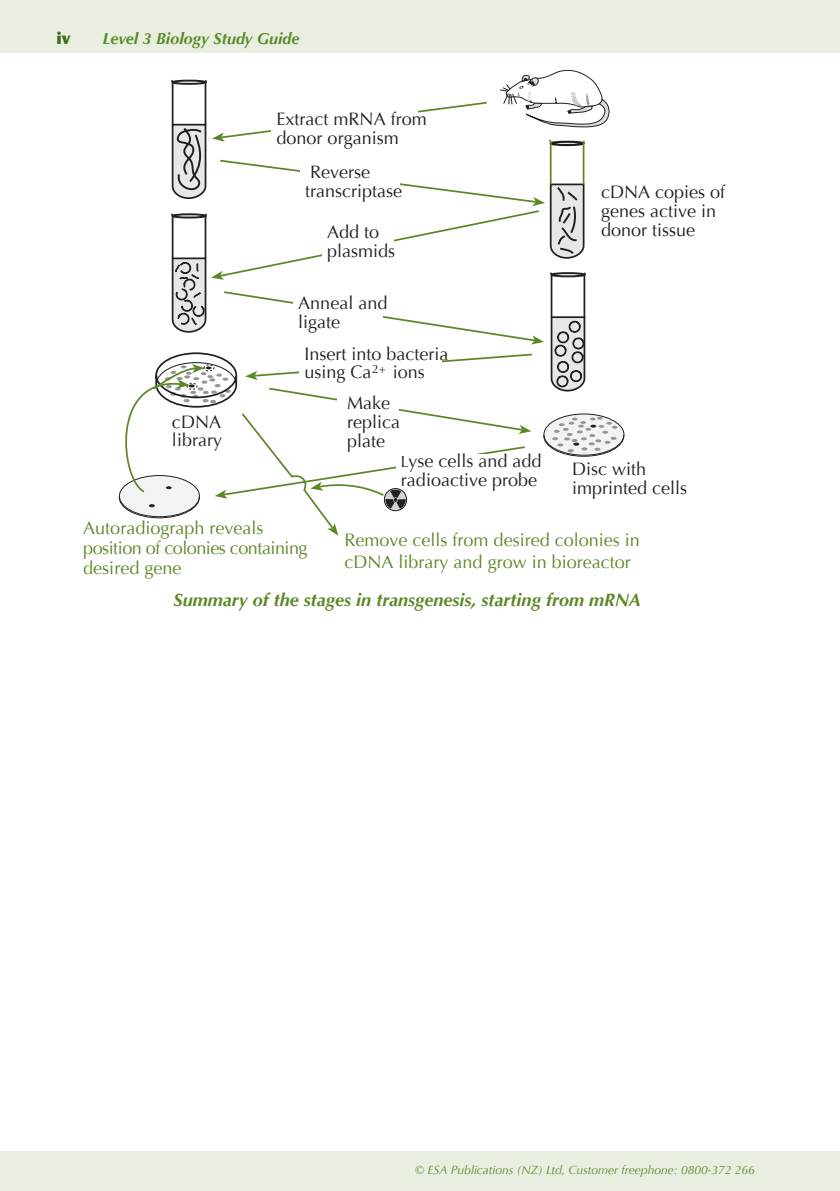
<style>
.page{position:relative;width:840px;height:1191px;background:#fff}
.page>*{position:absolute;margin:0;border:0;box-sizing:border-box;transform-origin:0 0}
.t1{font:18px/18.8px "Optima";color:#231f20}
.t2{font:18px/20px "Optima";color:#5c8727}
.Caption{font:italic 700 18px "Optima";color:#5c8727}
.t3{font:italic 700 16px "Optima";color:#5c8727}
.t4{font:900 16px "Optima";color:#446a19}
.t5{font:italic 12px "Optima";color:#5c8727}
.s1{font-size:16px}
</style>
<div class="page">
<div style="left:0;top:1151px;width:838px;height:40px;background:#e9efe0"></div>
<div style="left:0;top:0;width:838px;height:52px;background:#e9efe0"></div>
<svg style="left:118px;top:69px;width:506px;height:466px"></svg>
<p class="t4" style="left:56px;top:29px;width:15px">iv</p>
<p class="t3" style="left:102px;top:30px;width:198px">Level 3 Biology Study Guide</p>
<p class="t1" style="left:276px;top:110px;width:152px">Extract mRNA from donor organism</p>
<p class="t1" style="left:305px;top:163px;width:99px">Reverse transcriptase</p>
<p class="t1" style="left:327px;top:223px;width:70px">Add to plasmids</p>
<p class="t1" style="left:298px;top:294px;width:91px">Anneal and ligate</p>
<p class="t1" style="left:172px;top:412px;width:52px">cDNA library</p>
<p class="t1" style="left:304px;top:344px;width:146px">Insert into bacteria using Ca<sup>2+</sup> ions</p>
<p class="t1" style="left:347px;top:394px;width:55px">Make replica plate</p>
<p class="t1" style="left:600px;top:183px;width:126px">cDNA copies of genes active in donor tissue</p>
<p class="t2" style="left:83px;top:517px;width:226px">Autoradiograph reveals position of colonies containing desired gene</p>
<p class="t1" style="left:401px;top:452px;width:142px"><span class="s1">L</span>yse cells and add radioactive probe</p>
<p class="t1" style="left:571px;top:459px;width:117px">Disc with imprinted cells</p>
<p class="t2" style="left:344px;top:528px;width:297px;line-height:22px">Remove cells from desired colonies in cDNA library and grow in bioreactor</p>
<p class="Caption" style="left:173px;top:589px;width:468px">Summary of the stages in transgenesis, starting from mRNA</p>
<p class="t5" style="left:415px;top:1162px;width:341px">© ESA Publications (NZ) Ltd, Customer freephone: 0800-372 266</p>
</div>
